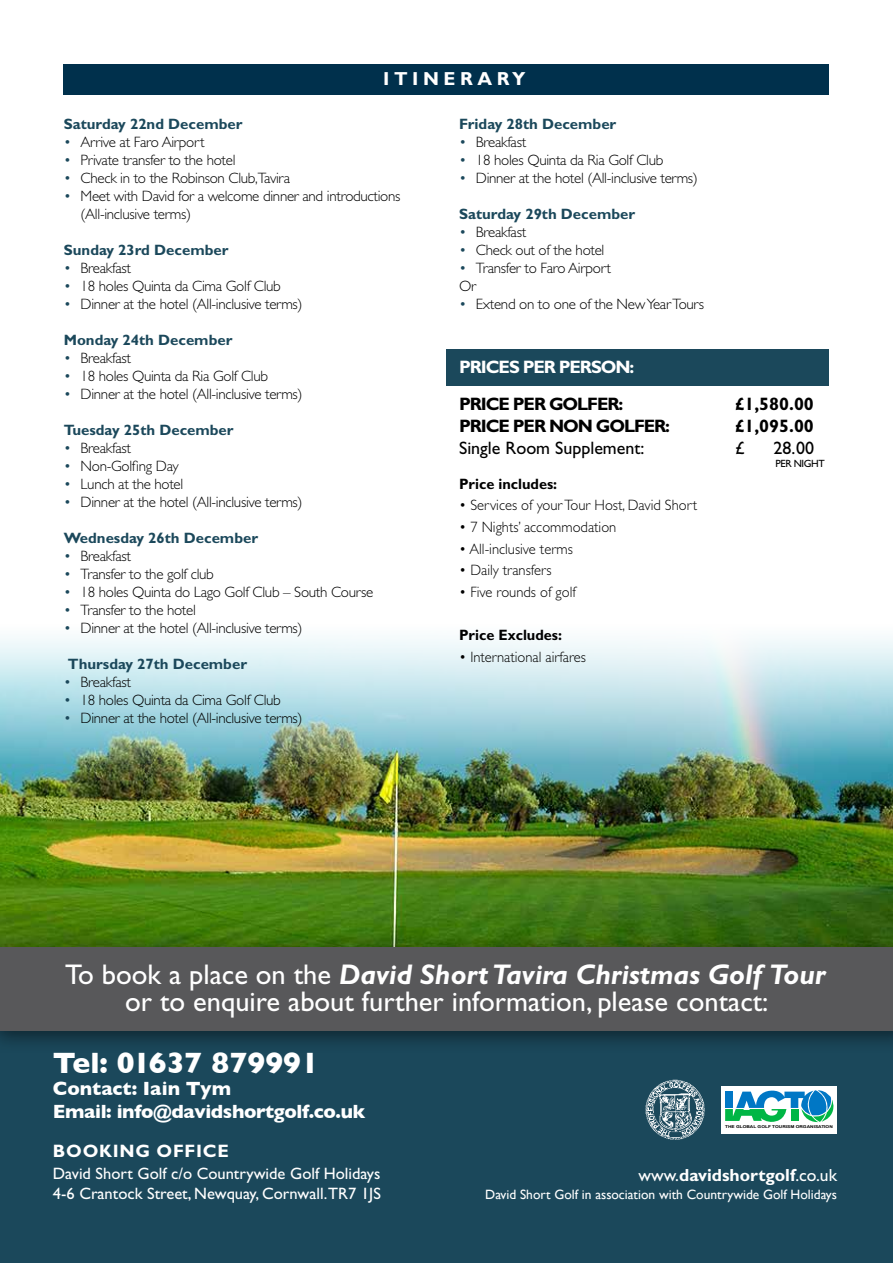
<style>
.page{position:relative;width:893px;height:1263px;background:#fff}
.page>*{position:absolute;margin:0;border:0;box-sizing:border-box;transform-origin:0 0}
.t1{font:700 30px "Gill Sans";color:#fff}
.t2{font:28.5px/27.6px "Gill Sans Std";color:#fff;text-align:center}
.t3{font:700 19.5px/22.5px "Gill Sans";letter-spacing:-.02em;color:#fff}
.t4{font:700 18.9px "Gill Sans Std";letter-spacing:.24em;color:#fff}
.t5{font:700 18px "Gill Sans Std";letter-spacing:-.06em;color:#000}
.t6{font:18px "Gill Sans Std";color:#000}
.t7{font:700 18px "Gill Sans Std";letter-spacing:-.06em;color:#fff}
.t8{font:700 18px "Gill Sans Std";letter-spacing:.04em;color:#fff}
.t9{font:700 17.55px "Gill Sans Std";color:#fff}
.t10{font:16.5px/19.5px "Gill Sans Std";color:#fff}
.t11{font:300 15px/18px "Gill Sans Std";letter-spacing:-.02em;color:#000}
.t12{font:700 15px "Gill Sans Std";color:#1b485b}
.t13{font:300 15px "Gill Sans Std";color:#000}
.t14{font:700 15px "Gill Sans Std";color:#000}
.t15{font:13.5px "Gill Sans";color:#fff}
.t16{font:10.5px "Gill Sans Std";letter-spacing:-.04em;color:#000}
.t17{font:700 3.9px "Arial";color:#000;scale:1.22 1}
.s1{color:#1b485b}
.s2{font-weight:700;font-style:italic}
.s3{font-weight:400}
</style>
<div class="page">
<img style="left:0;top:638px;width:893px;height:296px">
<div style="left:0;top:1006px;width:893px;height:257px;background:#1b485b"></div>
<div style="left:0;top:934px;width:893px;height:120px;background:#000;opacity:.5"></div>
<div style="left:0;top:947px;width:893px;height:83px;background:#58585a"></div>
<div style="left:721px;top:1086px;width:116px;height:47px;background:#fff"></div>
<svg style="left:725px;top:1090px;width:109px;height:33px"></svg>
<img style="left:645px;top:1079px;width:60px;height:61px">
<div style="left:64px;top:64px;width:765px;height:31px;background:#00304c"></div>
<div style="left:446px;top:349px;width:383px;height:36px;background:#1b485b"></div>
<p class="t4" style="left:383px;top:67px;width:144px">ITINERARY</p>
<p class="t12" style="left:64px;top:115px;width:180px">Saturday 22nd December</p>
<p class="t11" style="left:64px;top:133px;width:142px"><span class="s1">•</span> Arrive at Faro Airport</p>
<p class="t11" style="left:64px;top:151px;width:173px"><span class="s1">•</span> Private transfer to the hotel</p>
<p class="t11" style="left:64px;top:169px;width:228px"><span class="s1">•</span> Check in to the Robinson Club,Tavira</p>
<p class="t11" style="left:81px;top:187px;width:321px;text-indent:-17px"><span class="s1">•</span> Meet with David for a welcome dinner and introductions (All-inclusive terms)</p>
<p class="t12" style="left:64px;top:241px;width:166px">Sunday 23rd December</p>
<p class="t11" style="left:64px;top:259px;width:69px"><span class="s1">•</span> Breakfast</p>
<p class="t11" style="left:64px;top:277px;width:219px"><span class="s1">•</span> 18 holes Quinta da Cima Golf Club</p>
<p class="t11" style="left:64px;top:295px;width:240px"><span class="s1">•</span> Dinner at the hotel (All-inclusive terms)</p>
<p class="t12" style="left:64px;top:331px;width:170px">Monday 24th December</p>
<p class="t11" style="left:64px;top:349px;width:69px"><span class="s1">•</span> Breakfast</p>
<p class="t11" style="left:64px;top:367px;width:206px"><span class="s1">•</span> 18 holes Quinta da Ria Golf Club</p>
<p class="t11" style="left:64px;top:385px;width:240px"><span class="s1">•</span> Dinner at the hotel (All-inclusive terms)</p>
<p class="t12" style="left:64px;top:421px;width:171px">Tuesday 25th December</p>
<p class="t11" style="left:64px;top:439px;width:69px"><span class="s1">•</span> Breakfast</p>
<p class="t11" style="left:64px;top:457px;width:117px"><span class="s1">•</span> Non-Golfing Day</p>
<p class="t11" style="left:64px;top:475px;width:121px"><span class="s1">•</span> Lunch at the hotel</p>
<p class="t11" style="left:64px;top:493px;width:240px"><span class="s1">•</span> Dinner at the hotel (All-inclusive terms)</p>
<p class="t12" style="left:64px;top:529px;width:196px">Wednesday 26th December</p>
<p class="t11" style="left:64px;top:547px;width:69px"><span class="s1">•</span> Breakfast</p>
<p class="t11" style="left:64px;top:565px;width:152px"><span class="s1">•</span> Transfer to the golf club</p>
<p class="t11" style="left:64px;top:583px;width:311px"><span class="s1">•</span> 18 holes Quinta do Lago Golf Club – South Course</p>
<p class="t11" style="left:64px;top:601px;width:134px"><span class="s1">•</span> Transfer to the hotel</p>
<p class="t11" style="left:64px;top:619px;width:240px"><span class="s1">•</span> Dinner at the hotel (All-inclusive terms)</p>
<p class="t12" style="left:68px;top:655px;width:181px">Thursday 27th December</p>
<p class="t11" style="left:64px;top:673px;width:69px"><span class="s1">•</span> Breakfast</p>
<p class="t11" style="left:64px;top:691px;width:219px"><span class="s1">•</span> 18 holes Quinta da Cima Golf Club</p>
<p class="t11" style="left:64px;top:709px;width:240px"><span class="s1">•</span> Dinner at the hotel (All-inclusive terms)</p>
<p class="t12" style="left:459px;top:115px;width:159px">Friday 28th December</p>
<p class="t11" style="left:459px;top:133px;width:69px"><span class="s1">•</span> Breakfast</p>
<p class="t11" style="left:459px;top:151px;width:206px"><span class="s1">•</span> 18 holes Quinta da Ria Golf Club</p>
<p class="t11" style="left:459px;top:169px;width:240px"><span class="s1">•</span> Dinner at the hotel (All-inclusive terms)</p>
<p class="t12" style="left:459px;top:205px;width:178px">Saturday 29th December</p>
<p class="t11" style="left:459px;top:223px;width:69px"><span class="s1">•</span> Breakfast</p>
<p class="t11" style="left:459px;top:241px;width:147px"><span class="s1">•</span> Check out of the hotel</p>
<p class="t11" style="left:459px;top:259px;width:154px"><span class="s1">•</span> Transfer to Faro Airport<br>Or</p>
<p class="t11" style="left:459px;top:295px;width:247px"><span class="s1">•</span> Extend on to one of the New Year Tours</p>
<p class="t7" style="left:459px;top:356px;width:177px">PRICES PER PERSON:</p>
<p class="t5" style="left:459px;top:393px;width:166px">PRICE PER GOLFER:</p>
<p class="t5" style="left:735px;top:393px;width:80px">£1,580.00</p>
<p class="t5" style="left:459px;top:415px;width:213px">PRICE PER NON GOLFER:</p>
<p class="t5" style="left:735px;top:415px;width:80px">£1,095.00</p>
<p class="t6" style="left:459px;top:438px;width:187px">Single Room Supplement:</p>
<p class="t6" style="left:735px;top:438px;width:11px">£</p>
<p class="t6" style="left:774px;top:438px;width:42px">28.00</p>
<p class="t16" style="left:776px;top:458px;width:51px">PER NIGHT</p>
<p class="t14" style="left:459px;top:475px;width:100px">Price includes:</p>
<p class="t13" style="left:459px;top:497px;width:240px">• Services of your Tour Host, David Short</p>
<p class="t13" style="left:459px;top:519px;width:159px">• 7 Nights’ accommodation</p>
<p class="t13" style="left:459px;top:540px;width:115px">• All-inclusive terms</p>
<p class="t13" style="left:459px;top:562px;width:94px">• Daily transfers</p>
<p class="t13" style="left:459px;top:583px;width:118px">• Five rounds of golf</p>
<p class="t14" style="left:459px;top:626px;width:104px">Price Excludes:</p>
<p class="t13" style="left:459px;top:648px;width:128px">• International airfares</p>
<h2 class="t2" style="left:65px;top:960px;width:762px">To book a place on the <span class="s2">David Short Tavira Christmas Golf Tour </span>or to enquire about further information, please contact:</h2>
<h1 class="t1" style="left:53px;top:1039px;width:267px">Tel: 01637 879991</h1>
<h3 class="t3" style="left:53px;top:1077px;width:314px">Contact: Iain Tym<br>Email: info@davidshortgolf.co.uk</h3>
<p class="t8" style="left:53px;top:1140px;width:177px">BOOKING OFFICE</p>
<p class="t10" style="left:53px;top:1164px;width:330px">David Short Golf c/o Countrywide Golf Holidays<br>4-6 Crantock Street, Newquay, Cornwall.TR7 1JS</p>
<p class="t17" style="left:725px;top:1124px;width:90px">THE GLOBAL GOLF TOURISM ORGANISATION</p>
<p class="t9" style="left:638px;top:1165px;width:200px"><span class="s3">www.</span>davidshortgolf<span class="s3">.co.uk</span></p>
<p class="t15" style="left:485px;top:1187px;width:353px">David Short Golf in association with Countrywide Golf Holidays</p>
</div>
